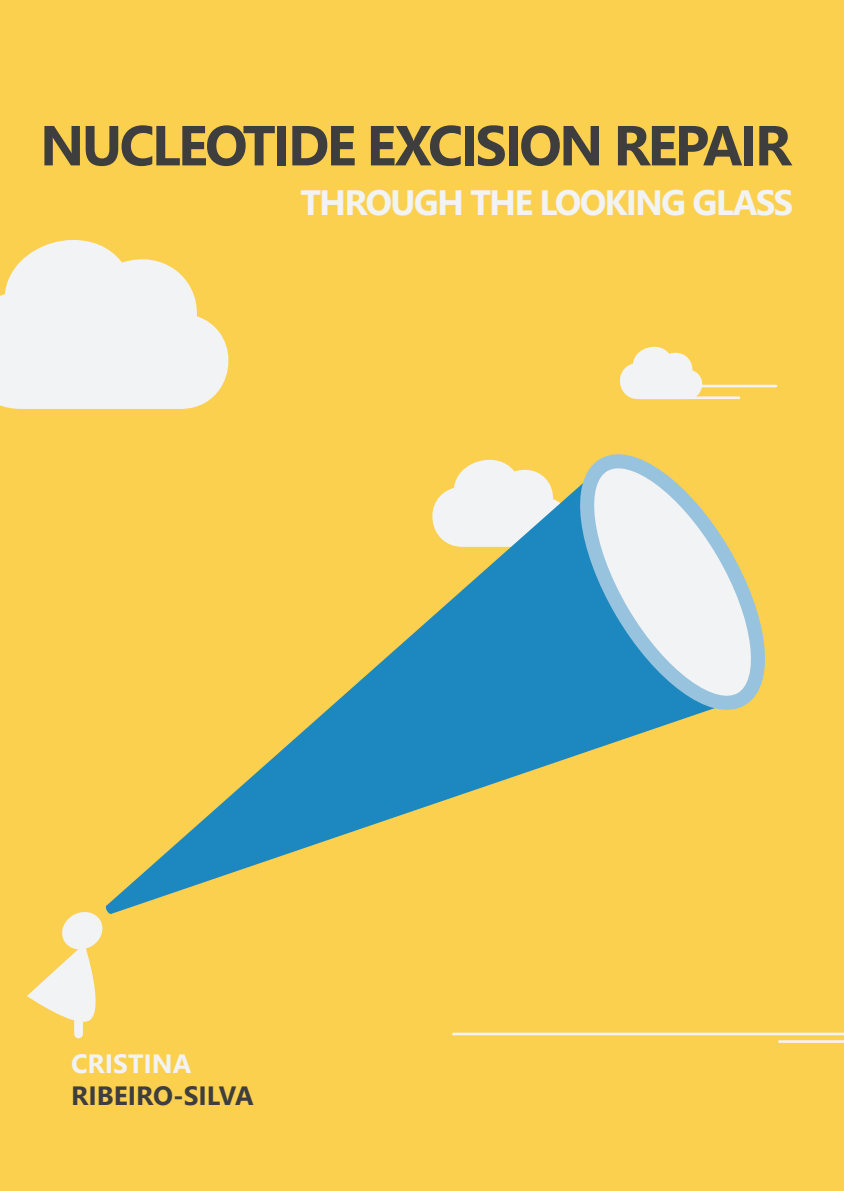
<style>
.page{position:relative;width:844px;height:1191px;background:#fff}
.page>*{position:absolute;margin:0;border:0;box-sizing:border-box;transform-origin:0 0}
.t1{font:700 56.35px "Segoe UI";letter-spacing:-.05em;color:#3e3e3f}
.t2{font:700 35.18px "Segoe UI";letter-spacing:-.05em;color:#f2f3f4}
.t3{font:700 26.43px "Segoe UI";color:#3e3e3f}
.t4{font:700 26.43px "Segoe UI";color:#f2f3f4}
</style>
<div class="page">
<div style="left:0;top:0;width:843px;height:1191px;background:#fbd04e"></div>
<svg style="left:470px;top:459px;width:37px;height:6px"></svg>
<svg style="left:620px;top:346px;width:87px;height:53px"></svg>
<div style="left:74px;top:1016px;width:9px;height:18px;background:#f2f3f4"></div>
<svg style="left:0;top:239px;width:229px;height:170px;fill:#f2f3f4"></svg>
<svg style="left:107px;top:465px;width:532px;height:448px"></svg>
<svg style="left:564px;top:454px;width:201px;height:280px"></svg>
<svg style="left:27px;top:905px;width:85px;height:125px"></svg>
<hr style="left:453px;top:1032px;width:390px;height:3px;background:#f2f3f4">
<hr style="left:779px;top:1040px;width:64px;height:2px;background:#f2f3f4">
<hr style="left:637px;top:396px;width:101px;height:3px;background:#f2f3f4">
<hr style="left:689px;top:385px;width:86px;height:2px;background:#f2f3f4">
<p class="t1" style="left:40px;top:92px;width:753px">NUCLEOTIDE EXCISION REPAIR</p>
<p class="t2" style="left:300px;top:169px;width:494px">THROUGH THE LOOKING GLASS</p>
<p class="t4" style="left:71px;top:1039px;width:122px">CRISTINA</p>
<p class="t3" style="left:71px;top:1070px;width:184px">RIBEIRO-SILVA</p>
</div>
